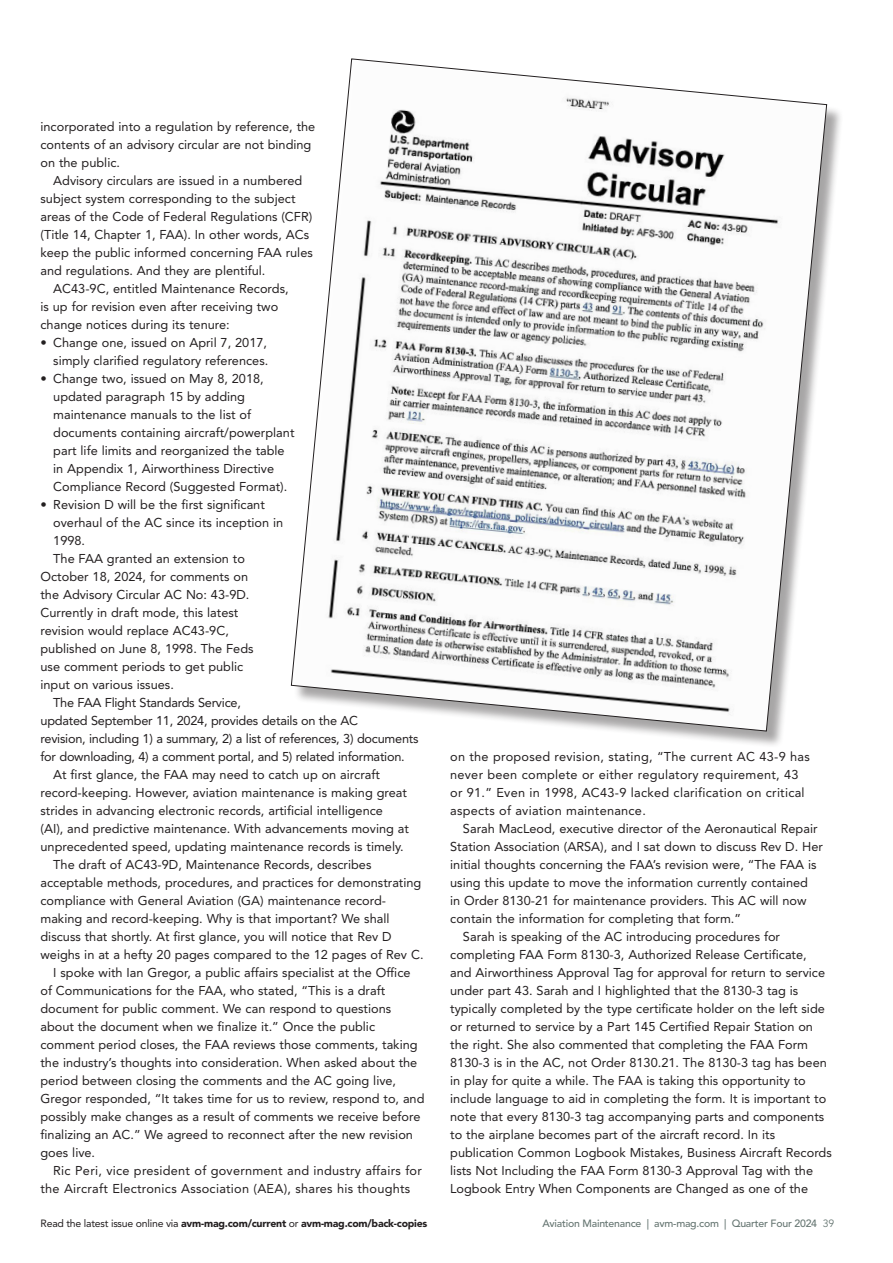
<style>
.page{position:relative;width:893px;height:1263px;background:#fff}
.page>*{position:absolute;margin:0;border:0;box-sizing:border-box;transform-origin:0 0}
.t1{font:12.75px/18px "Avenir LT Std";color:#231f20}
.t2{font:12.75px/18px "Avenir LT Std";letter-spacing:.02em;color:#231f20}
.t3{font:12.75px "Avenir LT Std";letter-spacing:-.02em;color:#231f20}
.t4{font:900 10.5px "Avenir LT Std";letter-spacing:-.02em;color:#231f20}
.t5{font:500 10.5px "Avenir LT Std";letter-spacing:-.02em;color:#667672}
.s1{font-weight:400}
</style>
<div class="page">
<div style="left:294px;top:61px;width:550px;height:687px;background:#231f20;opacity:.4"></div>
<svg style="left:291px;top:58px;width:536px;height:674px"></svg>
<p class="t1" style="left:40px;top:118px;width:276px">incorporated into a regulation by reference, the contents of an advisory circular are not binding on the public.</p>
<p class="t1" style="left:53px;top:172px;width:250px">Advisory circulars are issued in a numbered</p>
<p class="t1" style="left:40px;top:190px;width:257px">subject system corresponding to the subject</p>
<p class="t1" style="left:40px;top:208px;width:273px">areas of the Code of Federal Regulations (CFR)</p>
<p class="t1" style="left:40px;top:226px;width:270px">(Title 14, Chapter 1, FAA). In other words, ACs</p>
<p class="t1" style="left:40px;top:244px;width:274px">keep the public informed concerning FAA rules</p>
<p class="t1" style="left:40px;top:262px;width:227px">and regulations. And they are plentiful.</p>
<p class="t1" style="left:53px;top:280px;width:237px">AC43-9C, entitled Maintenance Records,</p>
<p class="t1" style="left:40px;top:298px;width:239px">is up for revision even after receiving two</p>
<p class="t1" style="left:40px;top:316px;width:191px">change notices during its tenure:</p>
<p class="t1" style="left:40px;top:334px;width:229px;text-align:right">• Change one, issued on April 7, 2017, simply clarified regulatory references.</p>
<p class="t1" style="left:53px;top:370px;width:243px;text-indent:-13px">• Change two, issued on May 8, 2018, updated paragraph 15 by adding maintenance manuals to the list of documents containing aircraft/powerplant part life limits and reorganized the table in Appendix 1, Airworthiness Directive Compliance Record (Suggested Format).</p>
<p class="t1" style="left:40px;top:496px;width:226px">• Revision D will be the first significant</p>
<p class="t1" style="left:53px;top:514px;width:231px">overhaul of the AC since its inception in</p>
<p class="t1" style="left:53px;top:532px;width:33px">1998.</p>
<p class="t1" style="left:53px;top:550px;width:193px">The FAA granted an extension to</p>
<p class="t1" style="left:40px;top:568px;width:209px">October 18, 2024, for comments on</p>
<p class="t1" style="left:40px;top:586px;width:210px">the Advisory Circular AC No: 43-9D.</p>
<p class="t1" style="left:40px;top:604px;width:199px">Currently in draft mode, this latest</p>
<p class="t1" style="left:40px;top:622px;width:190px">revision would replace AC43-9C,</p>
<p class="t1" style="left:40px;top:640px;width:215px">published on June 8, 1998. The Feds</p>
<p class="t1" style="left:40px;top:658px;width:204px">use comment periods to get public</p>
<p class="t1" style="left:40px;top:676px;width:135px">input on various issues.</p>
<p class="t3" style="left:53px;top:697px;width:189px">The FAA Flight Standards Service,</p>
<p class="t3" style="left:40px;top:715px;width:319px">updated September 11, 2024, provides details on the AC</p>
<p class="t3" style="left:40px;top:733px;width:380px">revision, including 1) a summary, 2) a list of references, 3) documents</p>
<p class="t3" style="left:40px;top:751px;width:366px">for downloading, 4) a comment portal, and 5) related information.</p>
<p class="t1" style="left:53px;top:766px;width:328px">At first glance, the FAA may need to catch up on aircraft</p>
<p class="t1" style="left:40px;top:784px;width:368px">record-keeping. However, aviation maintenance is making great</p>
<p class="t1" style="left:40px;top:802px;width:344px">strides in advancing electronic records, artificial intelligence</p>
<p class="t1" style="left:40px;top:820px;width:370px">(AI), and predictive maintenance. With advancements moving at</p>
<p class="t1" style="left:40px;top:838px;width:365px">unprecedented speed, updating maintenance records is timely.</p>
<p class="t1" style="left:53px;top:856px;width:320px">The draft of AC43-9D, Maintenance Records, describes</p>
<p class="t1" style="left:40px;top:874px;width:382px">acceptable methods, procedures, and practices for demonstrating</p>
<p class="t1" style="left:40px;top:892px;width:347px">compliance with General Aviation (GA) maintenance record-</p>
<p class="t1" style="left:40px;top:910px;width:351px">making and record-keeping. Why is that important? We shall</p>
<p class="t1" style="left:40px;top:928px;width:353px">discuss that shortly. At first glance, you will notice that Rev D</p>
<p class="t1" style="left:40px;top:946px;width:385px">weighs in at a hefty 20 pages compared to the 12 pages of Rev C.</p>
<p class="t1" style="left:53px;top:964px;width:359px">I spoke with Ian Gregor, a public affairs specialist at the Office</p>
<p class="t1" style="left:40px;top:982px;width:346px">of Communications for the FAA, who stated, “This is a draft</p>
<p class="t1" style="left:40px;top:1000px;width:352px">document for public comment. We can respond to questions</p>
<p class="t1" style="left:40px;top:1018px;width:336px">about the document when we finalize it.” Once the public</p>
<p class="t1" style="left:40px;top:1036px;width:379px">comment period closes, the FAA reviews those comments, taking</p>
<p class="t1" style="left:40px;top:1054px;width:378px">the industry’s thoughts into consideration. When asked about the</p>
<p class="t1" style="left:40px;top:1072px;width:357px">period between closing the comments and the AC going live,</p>
<p class="t1" style="left:40px;top:1090px;width:385px">Gregor responded, “It takes time for us to review, respond to, and</p>
<p class="t1" style="left:40px;top:1108px;width:381px">possibly make changes as a result of comments we receive before</p>
<p class="t1" style="left:40px;top:1126px;width:374px">finalizing an AC.” We agreed to reconnect after the new revision</p>
<p class="t1" style="left:40px;top:1144px;width:56px">goes live.</p>
<p class="t2" style="left:53px;top:1162px;width:370px">Ric Peri, vice president of government and industry affairs for</p>
<p class="t2" style="left:40px;top:1180px;width:371px">the Aircraft Electronics Association (AEA), shares his thoughts</p>
<p class="t2" style="left:450px;top:748px;width:361px">on the proposed revision, stating, “The current AC 43-9 has never been complete or either regulatory requirement, 43 or 91.” Even in 1998, AC43-9 lacked clarification on critical aspects of aviation maintenance.</p>
<p class="t1" style="left:463px;top:820px;width:356px">Sarah MacLeod, executive director of the Aeronautical Repair</p>
<p class="t1" style="left:450px;top:838px;width:374px">Station Association (ARSA), and I sat down to discuss Rev D. Her</p>
<p class="t1" style="left:450px;top:856px;width:368px">initial thoughts concerning the FAA’s revision were, “The FAA is</p>
<p class="t1" style="left:450px;top:874px;width:359px">using this update to move the information currently contained</p>
<p class="t1" style="left:450px;top:892px;width:358px">in Order 8130-21 for maintenance providers. This AC will now</p>
<p class="t1" style="left:450px;top:910px;width:292px">contain the information for completing that form.”</p>
<p class="t1" style="left:463px;top:928px;width:319px">Sarah is speaking of the AC introducing procedures for</p>
<p class="t1" style="left:450px;top:946px;width:358px">completing FAA Form 8130-3, Authorized Release Certificate,</p>
<p class="t1" style="left:450px;top:964px;width:376px">and Airworthiness Approval Tag for approval for return to service</p>
<p class="t1" style="left:450px;top:982px;width:350px">under part 43. Sarah and I highlighted that the 8130-3 tag is</p>
<p class="t1" style="left:450px;top:1000px;width:376px">typically completed by the type certificate holder on the left side</p>
<p class="t1" style="left:450px;top:1018px;width:364px">or returned to service by a Part 145 Certified Repair Station on</p>
<p class="t1" style="left:450px;top:1036px;width:359px">the right. She also commented that completing the FAA Form</p>
<p class="t1" style="left:450px;top:1054px;width:378px">8130-3 is in the AC, not Order 8130.21. The 8130-3 tag has been</p>
<p class="t1" style="left:450px;top:1072px;width:357px">in play for quite a while. The FAA is taking this opportunity to</p>
<p class="t1" style="left:450px;top:1090px;width:377px">include language to aid in completing the form. It is important to</p>
<p class="t1" style="left:450px;top:1108px;width:376px">note that every 8130-3 tag accompanying parts and components</p>
<p class="t1" style="left:450px;top:1126px;width:326px">to the airplane becomes part of the aircraft record. In its</p>
<p class="t1" style="left:450px;top:1144px;width:383px">publication Common Logbook Mistakes, Business Aircraft Records</p>
<p class="t1" style="left:450px;top:1162px;width:364px">lists Not Including the FAA Form 8130-3 Approval Tag with the</p>
<p class="t1" style="left:450px;top:1180px;width:359px">Logbook Entry When Components are Changed as one of the</p>
<p class="t4" style="left:40px;top:1219px;width:388px"><span class="s1">Read the latest issue online via</span> avm-mag.com/current <span class="s1">or</span> avm-mag.com/back-copies</p>
<p class="t5" style="left:543px;top:1219px;width:293px">Aviation Maintenance | avm-mag.com | Quarter Four 2024 <span class="s1">39</span></p>
</div>
